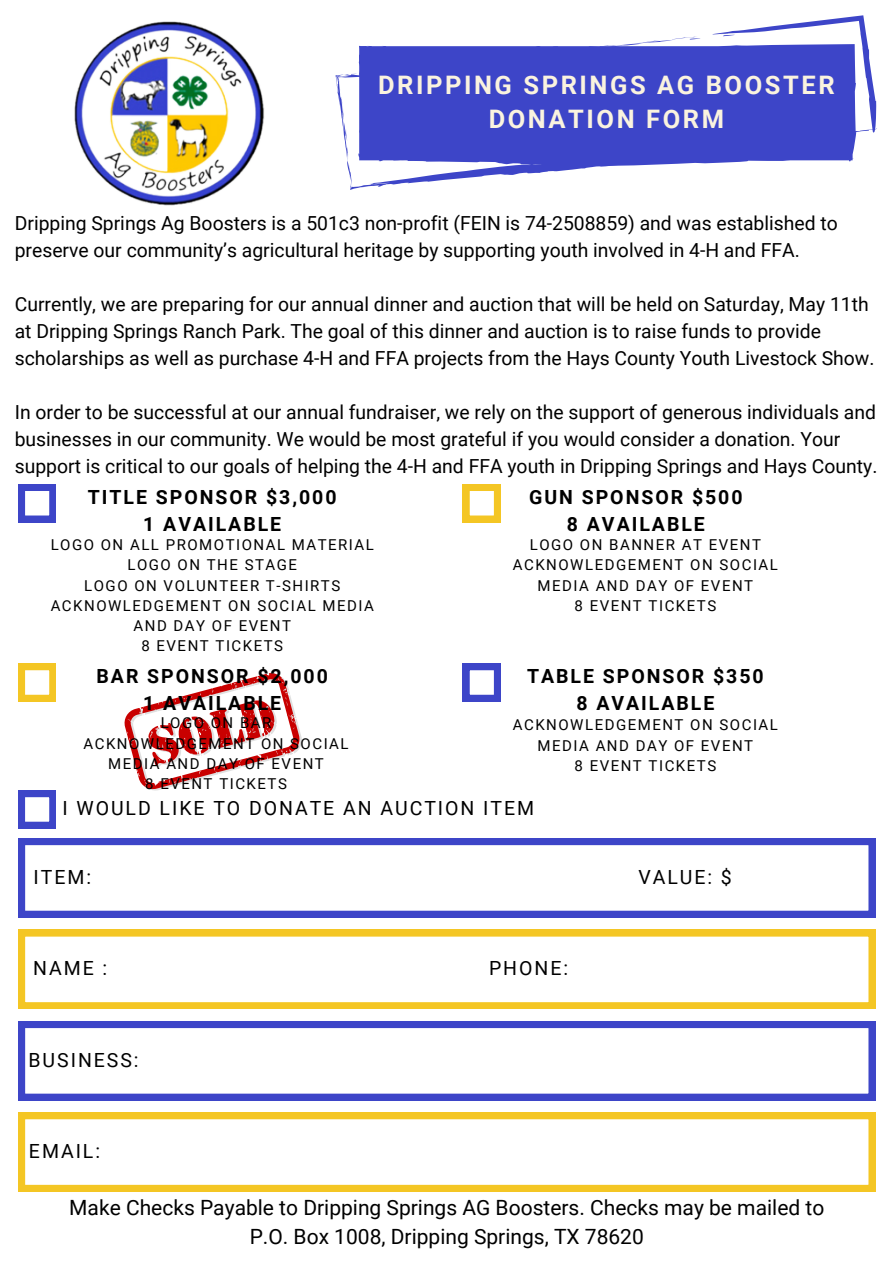
<style>
.page{position:relative;width:894px;height:1264px;background:#fff}
.page>*{position:absolute;margin:0;border:0;box-sizing:border-box;transform-origin:0 0}
.t1{font:700 25.5px/34.8px "Roboto";letter-spacing:.1em;color:#faf3df;text-align:center}
.t2{font:21px/29.2px "Roboto";color:#000;text-align:center}
.t3{font:700 19.5px/27px "Roboto";letter-spacing:.1em;color:#000;text-align:center}
.t4{font:19.5px "Roboto";letter-spacing:.1em;color:#000}
.t5{font:19.35px/27px "Roboto";color:#000}
.t6{font:15px/20.2px "Roboto";letter-spacing:.1em;color:#000;text-align:center}
</style>
<div class="page">
<img style="left:74px;top:21px;width:191px;height:185px">
<svg style="left:712px;top:15px;width:164px;height:119px"></svg>
<svg style="left:335px;top:75px;width:273px;height:115px"></svg>
<svg style="left:338px;top:73px;width:20px;height:46px"></svg>
<svg style="left:632px;top:36px;width:68px;height:8px"></svg>
<div style="left:358px;top:44px;width:498px;height:122px;background:#3d45c8"></div>
<svg style="left:18px;top:929px;width:856px;height:79px"></svg>
<svg style="left:18px;top:1021px;width:856px;height:79px"></svg>
<svg style="left:18px;top:1112px;width:856px;height:79px"></svg>
<svg style="left:18px;top:484px;width:37px;height:38px"></svg>
<svg style="left:463px;top:663px;width:37px;height:38px"></svg>
<svg style="left:18px;top:790px;width:37px;height:38px"></svg>
<svg style="left:18px;top:838px;width:856px;height:79px"></svg>
<svg style="left:463px;top:484px;width:37px;height:38px"></svg>
<svg style="left:18px;top:663px;width:37px;height:38px"></svg>
<svg style="left:124px;top:673px;width:178px;height:117px"></svg>
<h4 class="t1" style="left:378px;top:67px;width:458px">DRIPPING SPRINGS AG BOOSTER<br>DONATION FORM</h4>
<p class="t5" style="left:15px;top:210px;width:824px">Dripping Springs Ag Boosters is a 501c3 non-profit (FEIN is 74-2508859) and was established to preserve our community’s agricultural heritage by supporting youth involved in 4-H and FFA.</p>
<h1 class="t5" style="left:15px;top:291px;width:861px">Currently, we are preparing for our annual dinner and auction that will be held on Saturday, May 11th at Dripping Springs Ranch Park. The goal of this dinner and auction is to raise funds to provide scholarships as well as purchase 4-H and FFA projects from the Hays County Youth Livestock Show.</h1>
<h4 class="t5" style="left:15px;top:399px;width:864px">In order to be successful at our annual fundraiser, we rely on the support of generous individuals and businesses in our community. We would be most grateful if you would consider a donation. Your support is critical to our goals of helping the 4-H and FFA youth in Dripping Springs and Hays County.</h4>
<p class="t3" style="left:88px;top:484px;width:250px">TITLE SPONSOR $3,000<br>1 AVAILABLE</p>
<p class="t6" style="left:51px;top:535px;width:324px">LOGO ON ALL PROMOTIONAL MATERIAL</p>
<p class="t6" style="left:127px;top:555px;width:171px">LOGO ON THE STAGE</p>
<p class="t6" style="left:84px;top:575px;width:257px">LOGO ON VOLUNTEER T-SHIRTS</p>
<p class="t6" style="left:51px;top:595px;width:324px">ACKNOWLEDGEMENT ON SOCIAL MEDIA<br>AND DAY OF EVENT</p>
<p class="t6" style="left:141px;top:636px;width:143px">8 EVENT TICKETS</p>
<p class="t3" style="left:529px;top:484px;width:215px">GUN SPONSOR $500<br>8 AVAILABLE</p>
<h2 class="t6" style="left:529px;top:535px;width:232px">LOGO ON BANNER AT EVENT</h2>
<p class="t6" style="left:512px;top:555px;width:266px">ACKNOWLEDGEMENT ON SOCIAL<br>MEDIA AND DAY OF EVENT</p>
<p class="t6" style="left:574px;top:595px;width:143px">8 EVENT TICKETS</p>
<p class="t3" style="left:527px;top:662px;width:238px">TABLE SPONSOR $350<br>8 AVAILABLE</p>
<h2 class="t6" style="left:512px;top:715px;width:266px">ACKNOWLEDGEMENT ON SOCIAL<br>MEDIA AND DAY OF EVENT</h2>
<p class="t6" style="left:574px;top:755px;width:143px">8 EVENT TICKETS</p>
<p class="t4" style="left:62px;top:797px;width:473px">I WOULD LIKE TO DONATE AN AUCTION ITEM</p>
<p class="t3" style="left:97px;top:662px;width:233px">BAR SPONSOR $2,000<br>1 AVAILABLE</p>
<h3 class="t6" style="left:161px;top:713px;width:112px">LOGO ON BAR</h3>
<h3 class="t6" style="left:83px;top:733px;width:266px">ACKNOWLEDGEMENT ON SOCIAL<br>MEDIA AND DAY OF EVENT</h3>
<h3 class="t6" style="left:145px;top:773px;width:143px">8 EVENT TICKETS</h3>
<h3 class="t4" style="left:34px;top:865px;width:59px">ITEM:</h3>
<h3 class="t4" style="left:638px;top:865px;width:95px">VALUE: $</h3>
<h4 class="t4" style="left:33px;top:956px;width:76px">NAME :</h4>
<h4 class="t4" style="left:489px;top:956px;width:81px">PHONE:</h4>
<h2 class="t4" style="left:29px;top:1048px;width:112px">BUSINESS:</h2>
<h2 class="t4" style="left:29px;top:1139px;width:73px">EMAIL:</h2>
<p class="t2" style="left:69px;top:1193px;width:756px">Make Checks Payable to Dripping Springs AG Boosters. Checks may be mailed to<br>P.O. Box 1008, Dripping Springs, TX 78620</p>
</div>
